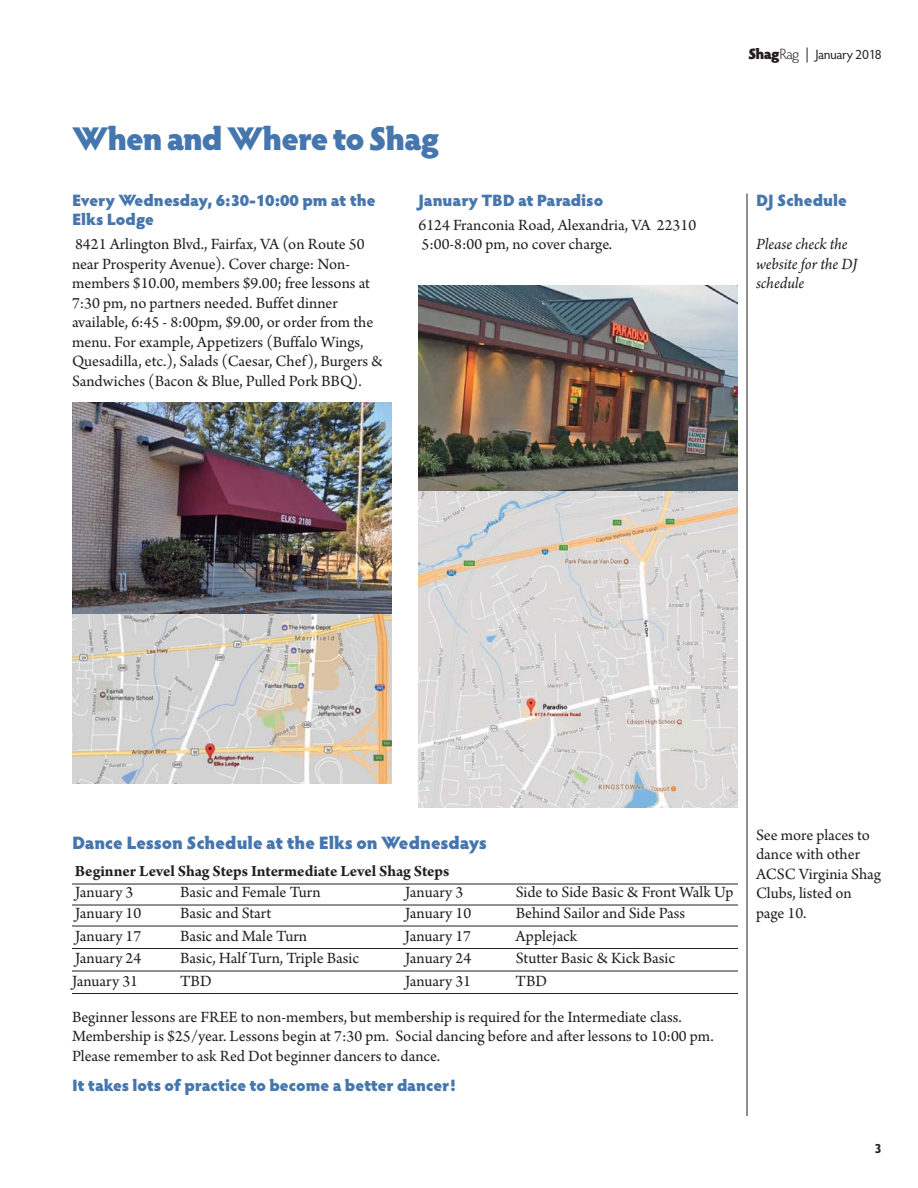
<style>
.page{position:relative;width:918px;height:1188px;background:#fff}
.page>*{position:absolute;margin:0;border:0;box-sizing:border-box;transform-origin:0 0}
.t1{font:900 33px "Hypatia Sans Pro";letter-spacing:-.035em;color:#4576ad}
.t2{font:900 18px "Hypatia Sans Pro";letter-spacing:-.005em;color:#4576ad}
.t3{font:16.5px/19.5px "Arno Pro";color:#231f20}
.t4{font:900 16.5px/19.5px "Hypatia Sans Pro";letter-spacing:-.005em;color:#4576ad}
.t5{font:700 16.5px "Arno Pro";letter-spacing:-.005em;color:#231f20}
.t6{font:italic 16.5px/19.5px "Arno Pro";letter-spacing:-.005em;color:#231f20}
.t7{font:13.5px "Hypatia Sans Pro";letter-spacing:-.03em;color:#231f20}
.t8{font:700 13.5px "Hypatia Sans Pro";color:#231f20}
.s1{font-weight:900;font-size:15px}
.s2{font-weight:300;font-size:15px}
.s3{font-family:"Futura BT";font-size:15px}
</style>
<div class="page">
<hr style="left:747px;top:194px;width:1px;height:922px;background:#231f20">
<img style="left:72px;top:578px;width:320px;height:206px">
<img style="left:418px;top:285px;width:320px;height:206px">
<hr style="left:72px;top:884px;width:666px;height:1px;background:#231f20">
<hr style="left:72px;top:905px;width:666px;height:1px;background:#231f20">
<hr style="left:72px;top:926px;width:666px;height:1px;background:#231f20">
<hr style="left:72px;top:948px;width:666px;height:1px;background:#231f20">
<hr style="left:72px;top:971px;width:666px;height:1px;background:#231f20">
<hr style="left:72px;top:993px;width:666px;height:1px;background:#231f20">
<img style="left:72px;top:402px;width:319px;height:212px">
<svg style="left:418px;top:491px;width:320px;height:317px;background:#dad8d6"></svg>
<h1 class="t1" style="left:72px;top:126px;width:369px">When and Where to Shag</h1>
<p class="t4" style="left:72px;top:192px;width:305px">Every Wednesday, 6:30-10:00 pm at the<br>Elks Lodge</p>
<p class="t3" style="left:72px;top:236px;width:312px">8421 Arlington Blvd., Fairfax, VA (on Route 50 near Prosperity Avenue). Cover charge: Non&shy;members $10.00, members $9.00; free lessons at 7:30 pm, no partners needed. Buffet dinner available, 6:45 - 8:00pm, $9.00, or order from the menu. For example, Appetizers (Buffalo Wings, Quesadilla, etc.), Salads (Caesar, Chef), Burgers &amp; Sandwiches (Bacon &amp; Blue, Pulled Pork BBQ).</p>
<p class="t4" style="left:418px;top:192px;width:186px">January TBD at Paradiso</p>
<p class="t3" style="left:418px;top:216px;width:279px">6124 Franconia Road, Alexandria, VA 22310<br>5:00-8:00 pm, no cover charge.</p>
<p class="t7" style="left:748px;top:47px;width:135px"><span class="s1">Shag</span><span class="s2">Rag</span> <span class="s3">|</span> January 2018</p>
<p class="t4" style="left:756px;top:192px;width:92px">DJ Schedule</p>
<p class="t6" style="left:756px;top:236px;width:103px">Please check the website for the DJ schedule</p>
<p class="t2" style="left:72px;top:836px;width:416px">Dance Lesson Schedule at the Elks on Wednesdays</p>
<p class="t5" style="left:75px;top:865px;width:376px">Beginner Level Shag Steps Intermediate Level Shag Steps</p>
<p class="t3" style="left:75px;top:884px;width:60px">January 3</p>
<p class="t3" style="left:180px;top:884px;width:142px">Basic and Female Turn</p>
<p class="t3" style="left:405px;top:884px;width:60px">January 3</p>
<p class="t3" style="left:516px;top:884px;width:219px">Side to Side Basic &amp; Front Walk Up</p>
<p class="t3" style="left:75px;top:905px;width:68px">January 10</p>
<p class="t3" style="left:180px;top:905px;width:93px">Basic and Start</p>
<p class="t3" style="left:405px;top:905px;width:68px">January 10</p>
<p class="t3" style="left:516px;top:905px;width:171px">Behind Sailor and Side Pass</p>
<p class="t3" style="left:75px;top:928px;width:68px">January 17</p>
<p class="t3" style="left:180px;top:928px;width:128px">Basic and Male Turn</p>
<p class="t3" style="left:405px;top:928px;width:68px">January 17</p>
<p class="t3" style="left:516px;top:928px;width:63px">Applejack</p>
<p class="t3" style="left:75px;top:950px;width:68px">January 24</p>
<p class="t3" style="left:180px;top:950px;width:180px">Basic, Half Turn, Triple Basic</p>
<p class="t3" style="left:405px;top:950px;width:68px">January 24</p>
<p class="t3" style="left:516px;top:950px;width:161px">Stutter Basic &amp; Kick Basic</p>
<p class="t3" style="left:72px;top:973px;width:68px">January 31</p>
<p class="t3" style="left:180px;top:973px;width:33px">TBD</p>
<p class="t3" style="left:405px;top:973px;width:68px">January 31</p>
<p class="t3" style="left:72px;top:964px;width:611px;line-height:36px;text-indent:444px">TBD<br>Beginner lessons are FREE to non-members, but membership is required for the Intermediate class.</p>
<p class="t3" style="left:72px;top:1028px;width:643px">Membership is $25/year. Lessons begin at 7:30 pm. Social dancing before and after lessons to 10:00 pm.<br>Please remember to ask Red Dot beginner dancers to dance.</p>
<p class="t4" style="left:72px;top:1077px;width:386px">It takes lots of practice to become a better dancer!</p>
<p class="t3" style="left:756px;top:827px;width:126px">See more places to dance with other<br>ACSC Virginia Shag<br>Clubs, listed on page 10.</p>
<p class="t8" style="left:875px;top:1140px;width:9px">3</p>
</div>
